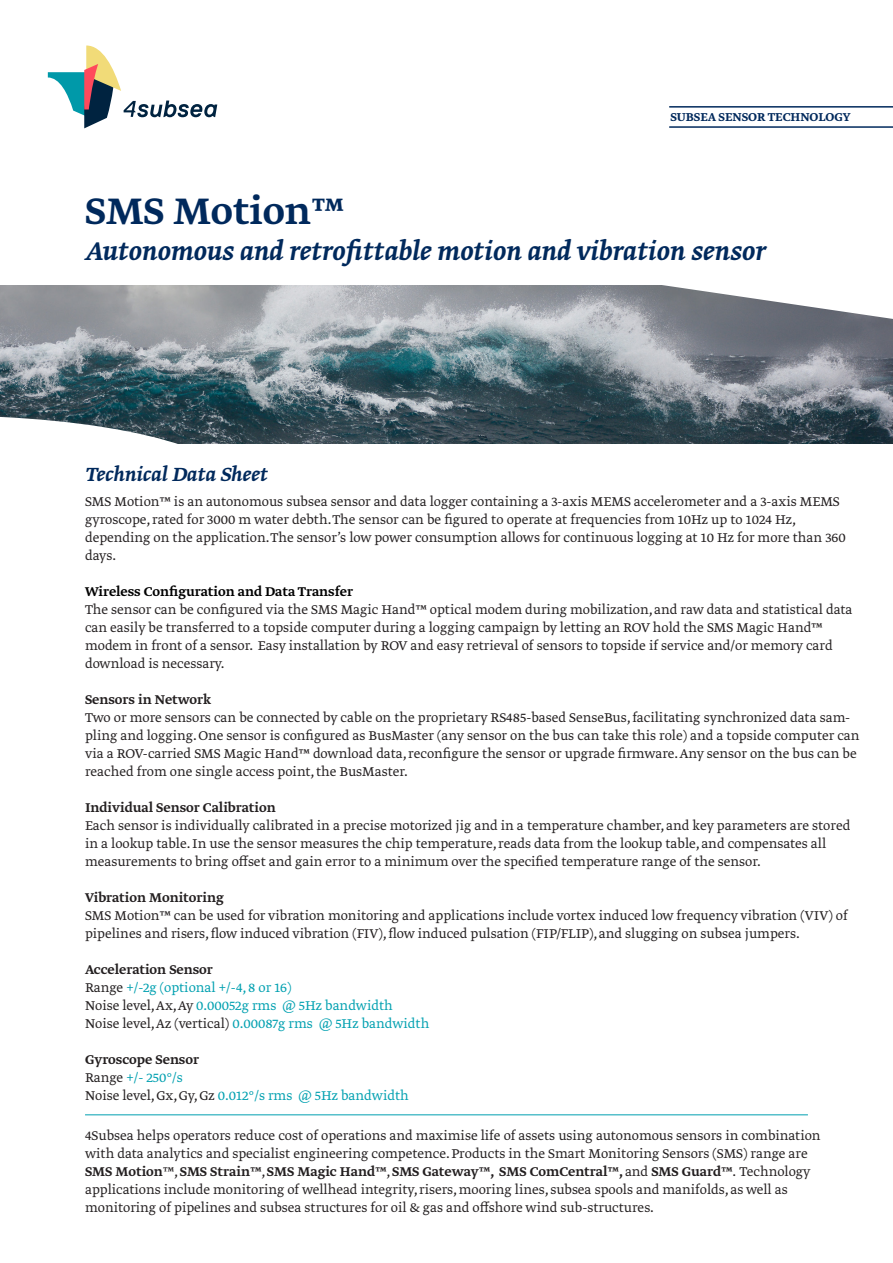
<style>
.page{position:relative;width:893px;height:1263px;background:#fff}
.page>*{position:absolute;margin:0;border:0;box-sizing:border-box;transform-origin:0 0}
.t1{font:500 43.5px "Greta Text Std";color:#00295c}
.t2{font:italic 500 30px "Greta Text Std";color:#00295c}
.t3{font:italic 500 22.5px "Greta Text Std";color:#00295c}
.t4{font:300 15px/18px "Greta Text Std";color:#231f20}
.t5{font:300 15px/18px "Greta Text Std";color:#00a0b0}
.t6{font:500 15px "Greta Text Std";color:#231f20}
.t7{font:500 15px "Greta Text Std";color:#000}
.t8{font:500 13.5px "Greta Text Std";color:#00295c}
.s1{font-weight:500;color:#231f20}
.s2{color:#231f20}
.s3{font-weight:500}
</style>
<div class="page">
<img style="left:0;top:286px;width:893px;height:157px">
<svg style="left:632px;top:285px;width:261px;height:34px"></svg>
<svg style="left:0;top:415px;width:234px;height:29px"></svg>
<hr style="left:85px;top:1114px;width:723px;height:1px;background:#00a0b0">
<hr style="left:669px;top:126px;width:224px;height:2px;background:#00295c">
<hr style="left:669px;top:106px;width:224px;height:2px;background:#00295c">
<svg style="left:48px;top:45px;width:169px;height:83px"></svg>
<p class="t8" style="left:670px;top:109px;width:182px">SUBSEA SENSOR TECHNOLOGY</p>
<h1 class="t1" style="left:85px;top:186px;width:261px">SMS Motion™</h1>
<h2 class="t2" style="left:85px;top:234px;width:683px">Autonomous and retrofittable motion and vibration sensor</h2>
<h3 class="t3" style="left:85px;top:461px;width:184px">Technical Data Sheet</h3>
<p class="t4" style="left:85px;top:493px;width:762px">SMS Motion™ is an autonomous subsea sensor and data logger containing a 3-axis MEMS accelerometer and a 3-axis MEMS gyroscope, rated for 3000 m water debth. The sensor can be figured to operate at frequencies from 10Hz up to 1024 Hz, depending on the application. The sensor’s low power consumption allows for continuous logging at 10 Hz for more than 360 days.</p>
<p class="t7" style="left:85px;top:583px;width:269px">Wireless Configuration and Data Transfer</p>
<p class="t4" style="left:85px;top:601px;width:769px">The sensor can be configured via the SMS Magic Hand™ optical modem during mobilization, and raw data and statistical data can easily be transferred to a topside computer during a logging campaign by letting an ROV hold the SMS Magic Hand™ modem in front of a sensor. Easy installation by ROV and easy retrieval of sensors to topside if service and/or memory card download is necessary.</p>
<p class="t6" style="left:85px;top:691px;width:128px">Sensors in Network</p>
<p class="t4" style="left:85px;top:709px;width:776px">Two or more sensors can be connected by cable on the proprietary RS485-based SenseBus, facilitating synchronized data sam&shy;pling and logging. One sensor is configured as BusMaster (any sensor on the bus can take this role) and a topside computer can via a ROV-carried SMS Magic Hand™ download data, reconfigure the sensor or upgrade firmware. Any sensor on the bus can be reached from one single access point, the BusMaster.</p>
<p class="t6" style="left:85px;top:799px;width:192px">Individual Sensor Calibration</p>
<p class="t4" style="left:85px;top:817px;width:767px">Each sensor is individually calibrated in a precise motorized jig and in a temperature chamber, and key parameters are stored in a lookup table. In use the sensor measures the chip temperature, reads data from the lookup table, and compensates all measurements to bring offset and gain error to a minimum over the specified temperature range of the sensor.</p>
<p class="t6" style="left:85px;top:889px;width:140px">Vibration Monitoring</p>
<p class="t4" style="left:85px;top:907px;width:764px">SMS Motion™ can be used for vibration monitoring and applications include vortex induced low frequency vibration (VIV) of pipelines and risers, flow induced vibration (FIV), flow induced pulsation (FIP/FLIP), and slugging on subsea jumpers.</p>
<p class="t5" style="left:85px;top:961px;width:346px"><span class="s1">Acceleration Sensor<br></span><span class="s2">Range</span> +/-2g (optional +/-4, 8 or 16)<br><span class="s2">Noise level, Ax, Ay</span> 0.00052g rms @ 5Hz bandwidth <span class="s2">Noise level, Az (vertical)</span> 0.00087g rms @ 5Hz bandwidth</p>
<p class="t5" style="left:85px;top:1051px;width:325px"><span class="s1">Gyroscope Sensor<br></span><span class="s2">Range</span> +/- 250°/s<br><span class="s2">Noise level, Gx, Gy, Gz</span> 0.012°/s rms @ 5Hz bandwidth</p>
<p class="t4" style="left:85px;top:1127px;width:737px">4Subsea helps operators reduce cost of operations and maximise life of assets using autonomous sensors in combination with data analytics and specialist engineering competence. Products in the Smart Monitoring Sensors (SMS) range are <span class="s3">SMS Motion</span>™, <span class="s3">SMS Strain™</span>, <span class="s3">SMS Magic Hand™</span>, <span class="s3">SMS Gateway™, SMS ComCentral™,</span> and <span class="s3">SMS Guard™</span>. Technology applications include monitoring of wellhead integrity, risers, mooring lines, subsea spools and manifolds, as well as monitoring of pipelines and subsea structures for oil &amp; gas and offshore wind sub-structures.</p>
</div>
